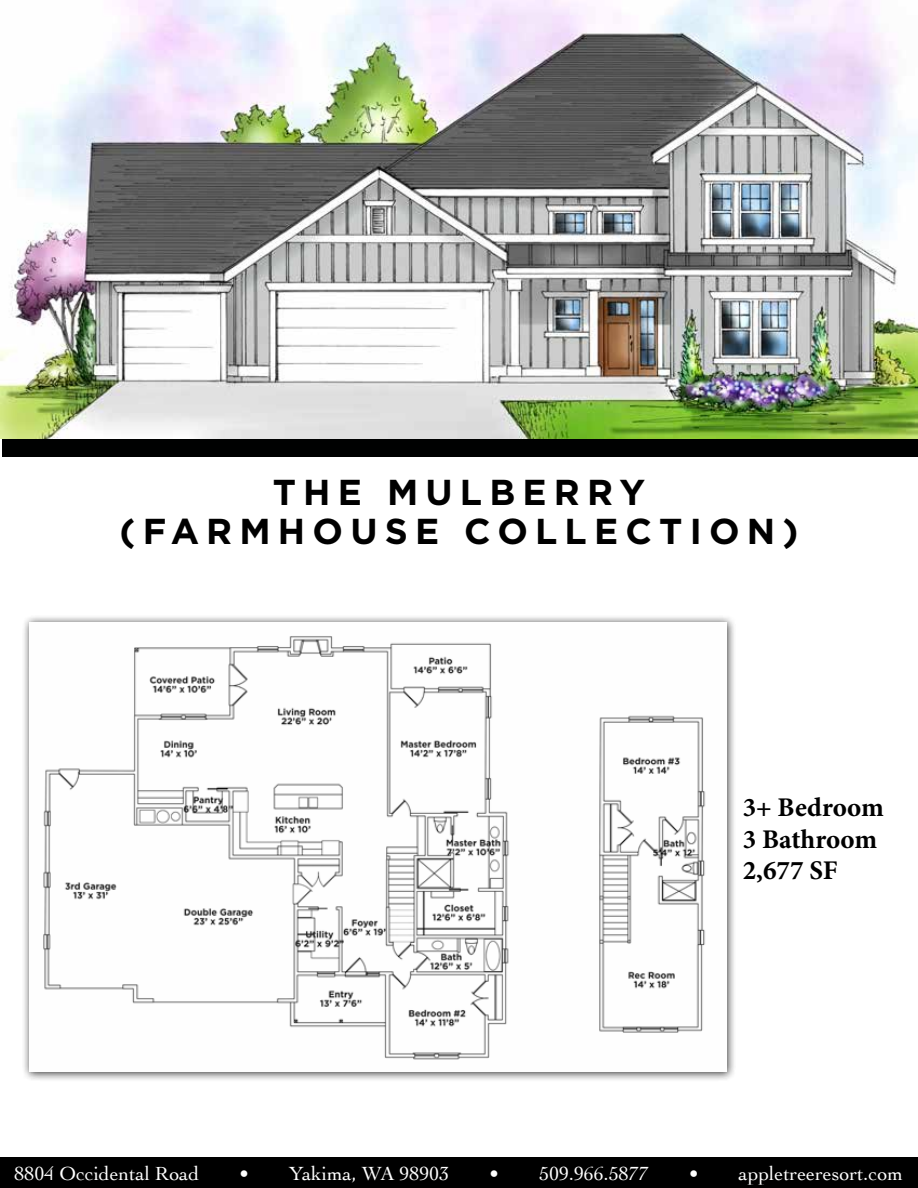
<style>
.page{position:relative;width:918px;height:1188px;background:#fff}
.page>*{position:absolute;margin:0;border:0;box-sizing:border-box;transform-origin:0 0}
.t1{font:700 36px/39px "Gotham";letter-spacing:.2em;color:#000;text-align:center}
.t2{font:700 27px/31.5px "Minion Pro";color:#000}
.t3{font:19.95px "Cochin";color:#fff}
</style>
<div class="page">
<div style="left:0;top:1158px;width:918px;height:30px;background:#000"></div>
<div style="left:22px;top:615px;width:714px;height:466px;background:#000;opacity:.75"></div>
<img style="left:29px;top:622px;width:698px;height:450px">
<div style="left:2px;top:438px;width:916px;height:19px;background:#000101"></div>
<img style="left:0;top:0;width:918px;height:438px">
<h1 class="t1" style="left:120px;top:472px;width:680px">THE MULBERRY (FARMHOUSE COLLECTION)</h1>
<h2 class="t2" style="left:743px;top:791px;width:143px">3+ Bedroom<br>3 Bathroom<br>2,677 SF</h2>
<p class="t3" style="left:15px;top:1160px;width:186px">8804 Occidental Road</p>
<p class="t3" style="left:239px;top:1160px;width:212px">• Yakima, WA 98903</p>
<p class="t3" style="left:489px;top:1160px;width:161px">• 509.966.5877</p>
<p class="t3" style="left:689px;top:1160px;width:216px">• appletreeresort.com</p>
</div>
